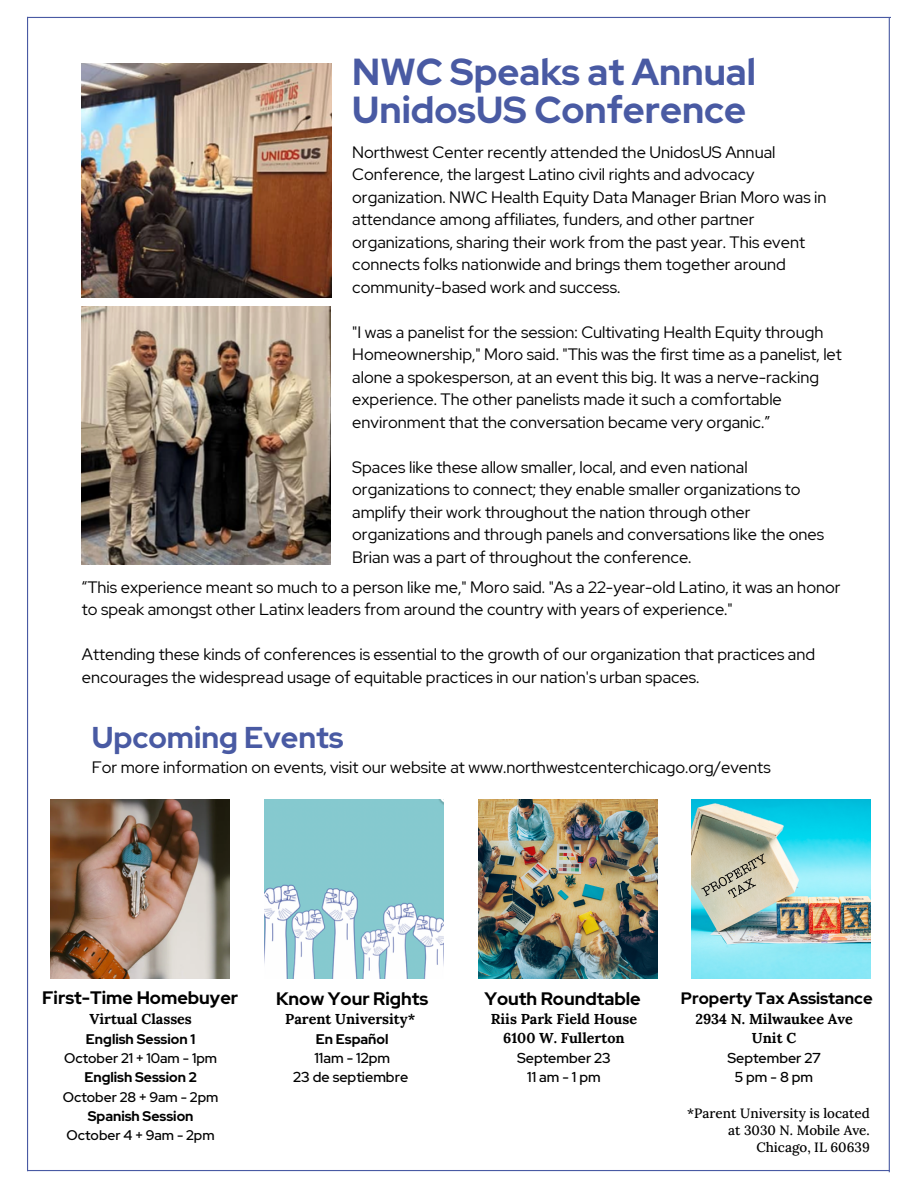
<style>
.page{position:relative;width:918px;height:1188px;background:#fff}
.page>*{position:absolute;margin:0;border:0;box-sizing:border-box;transform-origin:0 0}
.t1{font:700 37.5px/38.2px "Red Hat Display";color:#495aa3}
.t2{font:700 30px "Red Hat Display";color:#495aa3}
.t3{font:700 18px "Red Hat Display";color:#000}
.t4{font:16.5px/22.5px "Red Hat Display";color:#000}
.t5{font:700 16.5px "Red Hat Display";color:#000}
.t6{font:700 14.4px "Lora";color:#000}
.t7{font:500 14.4px "Red Hat Display";color:#000}
.t8{font:700 13.95px "Red Hat Display";color:#000}
.t9{font:500 13.95px "Red Hat Display";color:#000}
.t10{font:500 13.5px/16.8px "Lora";color:#000;text-align:right}
</style>
<div class="page">
<hr style="left:889px;top:18px;width:1px;height:1154px;background:#495aa3">
<hr style="left:27px;top:17px;width:1px;height:1154px;background:#495aa3">
<hr style="left:27px;top:17px;width:864px;height:1px;background:#495aa3">
<hr style="left:27px;top:1170px;width:863px;height:1px;background:#495aa3">
<img style="left:692px;top:800px;width:179px;height:178px">
<img style="left:478px;top:800px;width:179px;height:178px">
<img style="left:51px;top:800px;width:179px;height:178px">
<img style="left:264px;top:800px;width:179px;height:178px">
<img style="left:82px;top:63px;width:250px;height:234px">
<img style="left:82px;top:307px;width:249px;height:258px">
<p class="t1" style="left:352px;top:52px;width:405px">NWC Speaks at Annual<br>UnidosUS Conference</p>
<p class="t4" style="left:352px;top:141px;width:476px">Northwest Center recently attended the UnidosUS Annual Conference, the largest Latino civil rights and advocacy organization. NWC Health Equity Data Manager Brian Moro was in attendance among affiliates, funders, and other partner organizations, sharing their work from the past year. This event connects folks nationwide and brings them together around community-based work and success.</p>
<p class="t4" style="left:352px;top:321px;width:491px">"I was a panelist for the session: Cultivating Health Equity through Homeownership," Moro said. "This was the first time as a panelist, let alone a spokesperson, at an event this big. It was a nerve-racking experience. The other panelists made it such a comfortable environment that the conversation became very organic.”</p>
<p class="t4" style="left:352px;top:456px;width:473px">Spaces like these allow smaller, local, and even national organizations to connect; they enable smaller organizations to amplify their work throughout the nation through other organizations and through panels and conversations like the ones Brian was a part of throughout the conference.</p>
<p class="t4" style="left:82px;top:576px;width:760px">“This experience meant so much to a person like me," Moro said. "As a 22-year-old Latino, it was an honor to speak amongst other Latinx leaders from around the country with years of experience."</p>
<p class="t4" style="left:82px;top:643px;width:735px">Attending these kinds of conferences is essential to the growth of our organization that practices and encourages the widespread usage of equitable practices in our nation's urban spaces.</p>
<p class="t2" style="left:92px;top:717px;width:253px">Upcoming Events</p>
<p class="t4" style="left:92px;top:755px;width:680px">For more information on events, visit our website at www.northwestcenterchicago.org/events</p>
<p class="t3" style="left:42px;top:986px;width:198px">First-Time Homebuyer</p>
<p class="t6" style="left:89px;top:1009px;width:104px">Virtual Classes</p>
<p class="t8" style="left:86px;top:1030px;width:111px">English Session 1</p>
<p class="t9" style="left:64px;top:1049px;width:154px">October 21 + 10am - 1pm</p>
<p class="t8" style="left:84px;top:1068px;width:114px">English Session 2</p>
<p class="t9" style="left:63px;top:1087px;width:157px">October 28 + 9am - 2pm</p>
<p class="t8" style="left:88px;top:1107px;width:107px">Spanish Session</p>
<p class="t9" style="left:67px;top:1126px;width:150px">October 4 + 9am - 2pm</p>
<p class="t3" style="left:276px;top:986px;width:154px">Know Your Rights</p>
<p class="t6" style="left:285px;top:1009px;width:132px">Parent University*</p>
<p class="t8" style="left:316px;top:1030px;width:74px">En Español</p>
<p class="t7" style="left:314px;top:1049px;width:77px">11am - 12pm</p>
<p class="t7" style="left:293px;top:1068px;width:117px">23 de septiembre</p>
<p class="t3" style="left:484px;top:986px;width:158px">Youth Roundtable</p>
<p class="t6" style="left:491px;top:1009px;width:148px">Riis Park Field House</p>
<p class="t6" style="left:503px;top:1029px;width:123px">6100 W. Fullerton</p>
<p class="t7" style="left:517px;top:1049px;width:95px">September 23</p>
<p class="t7" style="left:527px;top:1068px;width:75px">11am-1pm</p>
<p class="t5" style="left:681px;top:987px;width:193px">Property Tax Assistance</p>
<p class="t6" style="left:695px;top:1009px;width:159px">2934 N. Milwaukee Ave</p>
<p class="t6" style="left:752px;top:1029px;width:46px">Unit C</p>
<p class="t7" style="left:727px;top:1049px;width:95px">September 27</p>
<p class="t7" style="left:735px;top:1068px;width:80px">5pm-8pm</p>
<p class="t10" style="left:687px;top:1105px;width:184px">*Parent University is located at 3030 N. Mobile Ave.<br>Chicago, IL 60639</p>
</div>
